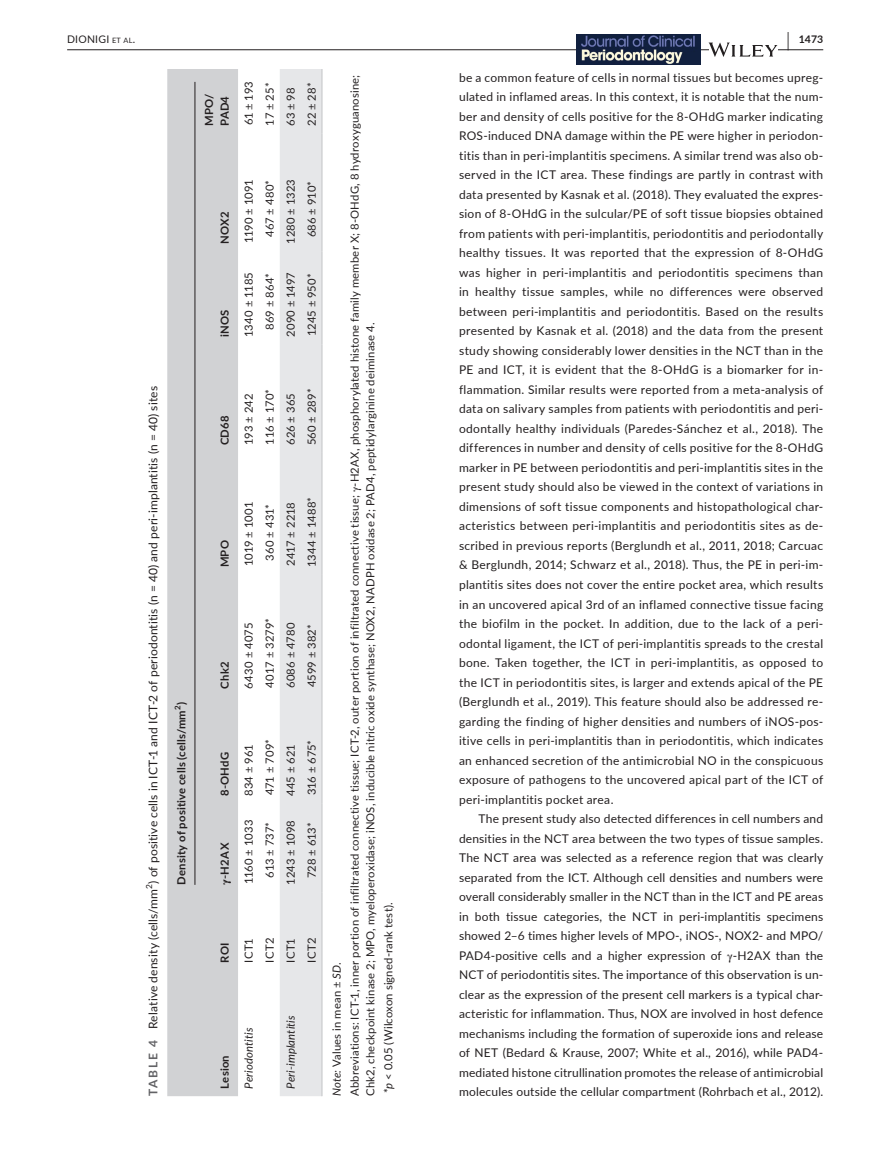
<style>
.page{position:relative;width:893px;height:1174px;background:#fff}
.page>*{position:absolute;margin:0;border:0;box-sizing:border-box;transform-origin:0 0}
.t1{font:12px/19.5px "Lato";letter-spacing:.015em;color:#231f20;text-align:justify}
.t2{font:700 12px "Lato";letter-spacing:.145em;color:#636366}
.t3{font:11.25px/18px "Lato";letter-spacing:.015em;color:#231f20}
.t4{font:700 11.25px/15.8px "Lato";letter-spacing:.02em;color:#231f20}
.t5{font:italic 11.25px "Lato";letter-spacing:.015em;color:#231f20}
.t6{font:11.25px "Lato";letter-spacing:-.005em;color:#231f20}
.t7{font:11.25px "Lato";letter-spacing:-.01em;color:#231f20}
.t8{font:11.25px "Lato";letter-spacing:-.015em;color:#231f20}
.t9{font:10.5px "Lato";letter-spacing:.02em;color:#231f20}
.t10{font:700 10.5px "Lato";color:#231f20}
.t11{font:700 7.8px "Lato";color:#231f20}
.s1{font-size:7.35px}
.s2{font-size:19.5px}
.s3{font-family:"STIX"}
.s4{font-style:italic}
</style>
<div class="page">
<hr style="left:67px;top:49px;width:756px;height:1px;background:#231f20">
<img style="left:576px;top:35px;width:124px;height:30px">
<svg style="left:709px;top:43px;width:68px;height:14px"></svg>
<div style="left:167px;top:69px;width:71px;height:1027px;background:#d1d2d4"></div>
<div style="left:280px;top:69px;width:41px;height:1027px;background:#e6e7e9"></div>
<hr style="left:321px;top:970px;width:2px;height:126px;background:#d1d2d4">
<hr style="left:321px;top:892px;width:2px;height:78px;background:#d1d2d4">
<hr style="left:321px;top:803px;width:2px;height:89px;background:#d1d2d4">
<hr style="left:321px;top:696px;width:2px;height:107px;background:#d1d2d4">
<hr style="left:321px;top:575px;width:2px;height:121px;background:#d1d2d4">
<hr style="left:321px;top:453px;width:2px;height:122px;background:#d1d2d4">
<hr style="left:321px;top:344px;width:2px;height:109px;background:#d1d2d4">
<hr style="left:321px;top:251px;width:2px;height:93px;background:#d1d2d4">
<hr style="left:321px;top:134px;width:2px;height:117px;background:#d1d2d4">
<hr style="left:321px;top:69px;width:2px;height:65px;background:#d1d2d4">
<hr style="left:195px;top:82px;width:1px;height:803px;background:#231f20">
<p class="t9" style="left:67px;top:32px;width:70px">DIONIGI <span class="s1">et al</span>.</p>
<p class="t10" style="left:787px;top:32px;width:37px"><span class="s2">|</span> 1473</p>
<p class="t1" style="left:459px;top:67px;width:366px">be a common feature of cells in normal tissues but becomes upreg&shy;ulated in inflamed areas. In this context, it is notable that the num&shy;ber and density of cells positive for the 8-OHdG marker indicating ROS-induced DNA damage within the PE were higher in periodon&shy;titis than in peri-implantitis specimens. A similar trend was also ob&shy;served in the ICT area. These findings are partly in contrast with data presented by Kasnak et al. (2018). They evaluated the expres&shy;sion of 8-OHdG in the sulcular/PE of soft tissue biopsies obtained from patients with peri-implantitis, periodontitis and periodontally healthy tissues. It was reported that the expression of 8-OHdG was higher in peri-implantitis and periodontitis specimens than in healthy tissue samples, while no differences were observed between peri-implantitis and periodontitis. Based on the results presented by Kasnak et al. (2018) and the data from the present study showing considerably lower densities in the NCT than in the PE and ICT, it is evident that the 8-OHdG is a biomarker for in&shy;flammation. Similar results were reported from a meta-analysis of data on salivary samples from patients with periodontitis and peri&shy;odontally healthy individuals (Paredes-Sánchez et al., 2018). The differences in number and density of cells positive for the 8-OHdG marker in PE between periodontitis and peri-implantitis sites in the present study should also be viewed in the context of variations in dimensions of soft tissue components and histopathological char&shy;acteristics between peri-implantitis and periodontitis sites as de&shy;scribed in previous reports (Berglundh et al., 2011, 2018; Carcuac &amp; Berglundh, 2014; Schwarz et al., 2018). Thus, the PE in peri-im&shy;plantitis sites does not cover the entire pocket area, which results in an uncovered apical 3rd of an inflamed connective tissue facing the biofilm in the pocket. In addition, due to the lack of a peri&shy;odontal ligament, the ICT of peri-implantitis spreads to the crestal bone. Taken together, the ICT in peri-implantitis, as opposed to the ICT in periodontitis sites, is larger and extends apical of the PE (Berglundh et al., 2019). This feature should also be addressed re&shy;garding the finding of higher densities and numbers of iNOS-pos&shy;itive cells in peri-implantitis than in periodontitis, which indicates an enhanced secretion of the antimicrobial NO in the conspicuous exposure of pathogens to the uncovered apical part of the ICT of peri-implantitis pocket area.</p>
<p class="t1" style="left:459px;top:808px;width:366px;text-indent:20px">The present study also detected differences in cell numbers and densities in the NCT area between the two types of tissue samples.<br>The NCT area was selected as a reference region that was clearly separated from the ICT. Although cell densities and numbers were overall considerably smaller in the NCT than in the ICT and PE areas in both tissue categories, the NCT in peri-implantitis specimens showed 2–6 times higher levels of MPO-, iNOS-, NOX2- and MPO/ PAD4-positive cells and a higher expression of <span class="s3">γ</span>-H2AX than the NCT of periodontitis sites. The importance of this observation is un&shy;clear as the expression of the present cell markers is a typical char&shy;acteristic for inflammation. Thus, NOX are involved in host defence mechanisms including the formation of superoxide ions and release of NET (Bedard &amp; Krause, 2007; White et al., 2016), while PAD4- mediated histone citrullination promotes the release of antimicrobial</p>
<p class="t3" style="left:302px;top:126px;width:45px;rotate:-90deg">22 ± 28*</p>
<p class="t3" style="left:327px;top:1096px;width:1023px;rotate:-90deg"><span class="s4">Note:</span> Values in mean ± <span class="s4">SD</span>.<br>Abbreviations: ICT-1, inner portion of infiltrated connective tissue; ICT-2, outer portion of infiltrated connective tissue; <span class="s3">γ</span>-H2AX, phosphorylated histone family member X; 8-OHdG, 8 hydroxyguanosine;</p>
<p class="t3" style="left:239px;top:125px;width:46px;rotate:-90deg">61 ± 193</p>
<p class="t3" style="left:260px;top:126px;width:44px;rotate:-90deg">17 ± 25*</p>
<p class="t3" style="left:281px;top:126px;width:40px;rotate:-90deg">63 ± 98</p>
<p class="t4" style="left:201px;top:126px;width:34px;rotate:-90deg">MPO/<br>PAD4</p>
<p class="t3" style="left:281px;top:244px;width:66px;rotate:-90deg">1280 ± 1323</p>
<p class="t7" style="left:241px;top:243px;width:66px;rotate:-90deg">1190 ± 1091</p>
<p class="t3" style="left:260px;top:237px;width:59px;rotate:-90deg">467 ± 480*</p>
<p class="t3" style="left:302px;top:237px;width:58px;rotate:-90deg">686 ± 910*</p>
<p class="t4" style="left:216px;top:244px;width:34px;rotate:-90deg">NOX2</p>
<p class="t3" style="left:281px;top:337px;width:66px;rotate:-90deg">2090 ± 1497</p>
<p class="t3" style="left:239px;top:337px;width:66px;rotate:-90deg">1340 ± 1185</p>
<p class="t3" style="left:260px;top:330px;width:58px;rotate:-90deg">869 ± 864*</p>
<p class="t3" style="left:302px;top:336px;width:64px;rotate:-90deg">1245 ± 950*</p>
<p class="t4" style="left:216px;top:337px;width:29px;rotate:-90deg">iNOS</p>
<p class="t3" style="left:361px;top:1096px;width:775px;rotate:-90deg">Chk2, checkpoint kinase 2; MPO, myeloperoxidase; iNOS, inducible nitric oxide synthase; NOX2, NADPH oxidase 2; PAD4, peptidylarginine deiminase 4. *<span class="s4">p</span> &lt; 0.05 (Wilcoxon signed-rank test).</p>
<p class="t1" style="left:143px;top:1029px;width:644px;rotate:-90deg">Relative density (cells/mm<sup>2</sup>) of positive cells in ICT-1 and ICT-2 of periodontitis (n = 40) and peri-implantitis (n = 40) sites</p>
<p class="t3" style="left:302px;top:445px;width:58px;rotate:-90deg">560 ± 289*</p>
<p class="t3" style="left:260px;top:444px;width:57px;rotate:-90deg">116 ± 170*</p>
<p class="t3" style="left:281px;top:445px;width:53px;rotate:-90deg">626 ± 365</p>
<p class="t3" style="left:239px;top:445px;width:52px;rotate:-90deg">193 ± 242</p>
<p class="t4" style="left:216px;top:445px;width:31px;rotate:-90deg">CD68</p>
<p class="t3" style="left:302px;top:567px;width:72px;rotate:-90deg">1344 ± 1488*</p>
<p class="t6" style="left:241px;top:566px;width:66px;rotate:-90deg">1019 ± 1001</p>
<p class="t8" style="left:283px;top:565px;width:65px;rotate:-90deg">2417 ± 2218</p>
<p class="t3" style="left:260px;top:560px;width:58px;rotate:-90deg">360 ± 431*</p>
<p class="t4" style="left:216px;top:567px;width:29px;rotate:-90deg">MPO</p>
<p class="t3" style="left:260px;top:687px;width:71px;rotate:-90deg">4017 ± 3279*</p>
<p class="t3" style="left:281px;top:688px;width:67px;rotate:-90deg">6086 ± 4780</p>
<p class="t3" style="left:239px;top:688px;width:67px;rotate:-90deg">6430 ± 4075</p>
<p class="t3" style="left:302px;top:687px;width:65px;rotate:-90deg">4599 ± 382*</p>
<p class="t4" style="left:216px;top:688px;width:29px;rotate:-90deg">Chk2</p>
<p class="t4" style="left:173px;top:885px;width:184px;rotate:-90deg">Density of positive cells (cells/mm )</p>
<p class="t11" style="left:172px;top:710px;width:6px;rotate:-90deg">2</p>
<p class="t3" style="left:260px;top:795px;width:58px;rotate:-90deg">471 ± 709*</p>
<p class="t3" style="left:302px;top:795px;width:57px;rotate:-90deg">316 ± 675*</p>
<p class="t3" style="left:281px;top:796px;width:53px;rotate:-90deg">445 ± 621</p>
<p class="t3" style="left:239px;top:796px;width:53px;rotate:-90deg">834 ± 961</p>
<p class="t4" style="left:216px;top:796px;width:46px;rotate:-90deg">8-OHdG</p>
<p class="t3" style="left:239px;top:884px;width:66px;rotate:-90deg">1160 ± 1033</p>
<p class="t3" style="left:281px;top:885px;width:66px;rotate:-90deg">1243 ± 1098</p>
<p class="t3" style="left:260px;top:877px;width:57px;rotate:-90deg">613 ± 737*</p>
<p class="t3" style="left:302px;top:878px;width:57px;rotate:-90deg">728 ± 613*</p>
<p class="t4" style="left:216px;top:885px;width:43px;rotate:-90deg"><span class="s3">γ</span>-H2AX</p>
<p class="t3" style="left:302px;top:962px;width:26px;rotate:-90deg">ICT2</p>
<p class="t3" style="left:260px;top:962px;width:26px;rotate:-90deg">ICT2</p>
<p class="t3" style="left:281px;top:962px;width:26px;rotate:-90deg">ICT1</p>
<p class="t3" style="left:239px;top:962px;width:26px;rotate:-90deg">ICT1</p>
<p class="t4" style="left:216px;top:962px;width:21px;rotate:-90deg">ROI</p>
<p class="t5" style="left:283px;top:1088px;width:75px;rotate:-90deg">Peri-implantitis</p>
<p class="t5" style="left:241px;top:1088px;width:63px;rotate:-90deg">Periodontitis</p>
<p class="t2" style="left:144px;top:1096px;width:58px;rotate:-90deg">TABLE 4</p>
<p class="t4" style="left:216px;top:1088px;width:35px;rotate:-90deg">Lesion</p>
<p class="t1" style="left:459px;top:1081px;width:366px">molecules outside the cellular compartment (Rohrbach et al., 2012).</p>
</div>
